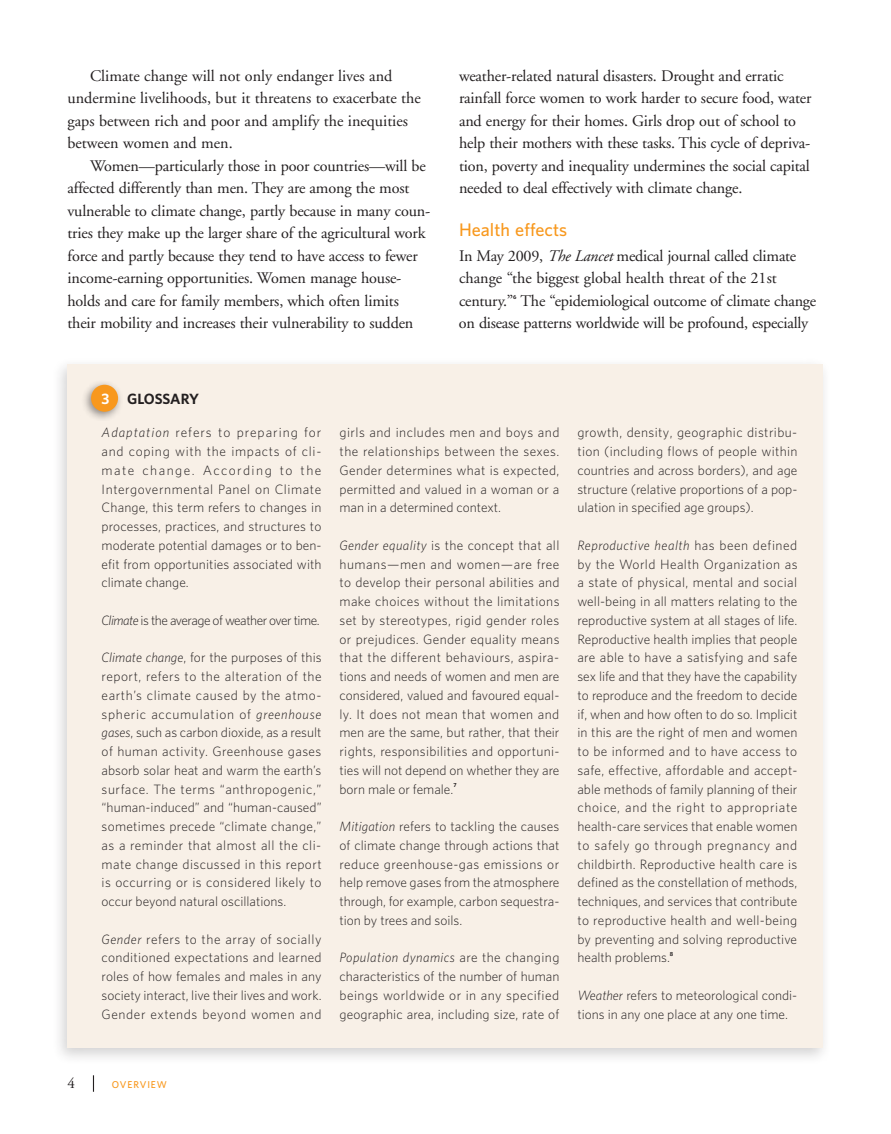
<style>
.page{position:relative;width:891px;height:1134px;background:#fff}
.page>*{position:absolute;margin:0;border:0;box-sizing:border-box;transform-origin:0 0}
.t1{font:600 16.5px "UNFPA";color:#f8981d}
.t2{font:16.2px/22.5px "Adobe Garamond";letter-spacing:-.01em;color:#231f20}
.t3{font:15px "Adobe Garamond";color:#231f20}
.t4{font:700 13.5px "UNFPA";letter-spacing:-.01em;color:#231f20}
.t5{font:700 13.5px "UNFPA";color:#fff}
.t6{font:300 12.3px/18.8px "UNFPA";color:#231f20;text-align:justify}
.t7{font:300 12.3px "UNFPA";letter-spacing:-.04em;color:#231f20}
.t8{font:600 9px "UNFPA";color:#f8981d}
.t9{font:700 5.25px "UNFPA";color:#231f20}
.s1{font-style:italic}
</style>
<div class="page">
<svg style="left:93px;top:1075px;width:1px;height:17px"></svg>
<div style="left:50px;top:356px;width:781px;height:708px;background:#231f20;opacity:.2"></div>
<div style="left:68px;top:364px;width:756px;height:684px;background:#f8f0e7"></div>
<div style="left:81px;top:379px;width:42px;height:42px;background:#231f20;opacity:.5"></div>
<div style="left:91px;top:385px;width:27px;height:27px;background:#f8981d;border-radius:50%"></div>
<h2 class="t2" style="left:68px;top:65px;width:355px;text-indent:22px">Climate change will not only endanger lives and undermine livelihoods, but it threatens to exacerbate the gaps between rich and poor and amplify the inequities between women and men.</h2>
<p class="t2" style="left:68px;top:155px;width:364px;text-indent:22px">Women—particularly those in poor countries—will be affected differently than men. They are among the most vulnerable to climate change, partly because in many coun&shy;tries they make up the larger share of the agricultural work force and partly because they tend to have access to fewer income-earning opportunities. Women manage house&shy;holds and care for family members, which often limits their mobility and increases their vulnerability to sudden</p>
<p class="t5" style="left:101px;top:389px;width:9px">3</p>
<p class="t4" style="left:127px;top:389px;width:73px">GLOSSARY</p>
<p class="t2" style="left:459px;top:65px;width:354px">weather-related natural disasters. Drought and erratic rainfall force women to work harder to secure food, water and energy for their homes. Girls drop out of school to help their mothers with these tasks. This cycle of depriva&shy;tion, poverty and inequality undermines the social capital needed to deal effectively with climate change.</p>
<h1 class="t1" style="left:459px;top:219px;width:110px">HEALTH EFFECTS</h1>
<h2 class="t2" style="left:459px;top:245px;width:359px">In May 2009, <span class="s1">The Lancet</span> medical journal called climate change “the biggest global health threat of the 21st century.” The “epidemiological outcome of climate change</h2>
<p class="t9" style="left:513px;top:294px;width:5px">6</p>
<h2 class="t2" style="left:459px;top:313px;width:351px">on disease patterns worldwide will be profound, especially</h2>
<p class="t6" style="left:102px;top:423px;width:222px"><span class="s1">Adaptation</span> refers to preparing for and coping with the impacts of cli&shy;mate change. According to the Intergovernmental Panel on Climate Change, this term refers to changes in processes, practices, and structures to moderate potential damages or to ben&shy;efit from opportunities associated with climate change.</p>
<p class="t7" style="left:102px;top:612px;width:220px"><span class="s1">Climate</span> is the average of weather over time.</p>
<p class="t6" style="left:102px;top:648px;width:222px"><span class="s1">Climate change</span>, for the purposes of this report, refers to the alteration of the earth’s climate caused by the atmo&shy;spheric accumulation of <span class="s1">greenhouse gases</span>, such as carbon dioxide, as a result of human activity. Greenhouse gases absorb solar heat and warm the earth’s surface. The terms “anthropogenic,” “human-induced” and “human-caused” sometimes precede “climate change,” as a reminder that almost all the cli&shy;mate change discussed in this report is occurring or is considered likely to occur beyond natural oscillations.</p>
<p class="t6" style="left:102px;top:929px;width:222px"><span class="s1">Gender</span> refers to the array of socially conditioned expectations and learned roles of how females and males in any society interact, live their lives and work.<br>Gender extends beyond women and</p>
<p class="t6" style="left:340px;top:423px;width:221px">girls and includes men and boys and the relationships between the sexes.<br>Gender determines what is expected, permitted and valued in a woman or a man in a determined context.</p>
<p class="t6" style="left:340px;top:536px;width:222px"><span class="s1">Gender equality</span> is the concept that all humans—men and women—are free to develop their personal abilities and make choices without the limitations set by stereotypes, rigid gender roles or prejudices. Gender equality means that the different behaviours, aspira&shy;tions and needs of women and men are considered, valued and favoured equal&shy;ly. It does not mean that women and men are the same, but rather, that their rights, responsibilities and opportuni&shy;ties will not depend on whether they are born male or female.</p>
<p class="t9" style="left:453px;top:781px;width:5px">7</p>
<p class="t6" style="left:340px;top:817px;width:221px"><span class="s1">Mitigation</span> refers to tackling the causes of climate change through actions that reduce greenhouse-gas emissions or help remove gases from the atmosphere through, for example, carbon sequestra&shy;tion by trees and soils.</p>
<p class="t6" style="left:340px;top:948px;width:221px"><span class="s1">Population dynamics</span> are the changing characteristics of the number of human beings worldwide or in any specified geographic area, including size, rate of</p>
<p class="t6" style="left:577px;top:423px;width:222px">growth, density, geographic distribu&shy;tion (including flows of people within countries and across borders), and age structure (relative proportions of a pop&shy;ulation in specified age groups).</p>
<p class="t6" style="left:577px;top:536px;width:222px"><span class="s1">Reproductive health</span> has been defined by the World Health Organization as a state of physical, mental and social well-being in all matters relating to the reproductive system at all stages of life.<br>Reproductive health implies that people are able to have a satisfying and safe sex life and that they have the capability to reproduce and the freedom to decide if, when and how often to do so. Implicit in this are the right of men and women to be informed and to have access to safe, effective, affordable and accept&shy;able methods of family planning of their choice, and the right to appropriate health-care services that enable women to safely go through pregnancy and childbirth. Reproductive health care is defined as the constellation of methods, techniques, and services that contribute to reproductive health and well-being by preventing and solving reproductive health problems.</p>
<p class="t9" style="left:670px;top:950px;width:5px">8</p>
<p class="t6" style="left:577px;top:986px;width:221px"><span class="s1">Weather</span> refers to meteorological condi&shy;tions in any one place at any one time.</p>
<p class="t3" style="left:68px;top:1075px;width:9px">4</p>
<p class="t8" style="left:112px;top:1079px;width:43px">OVERVIEW</p>
</div>
